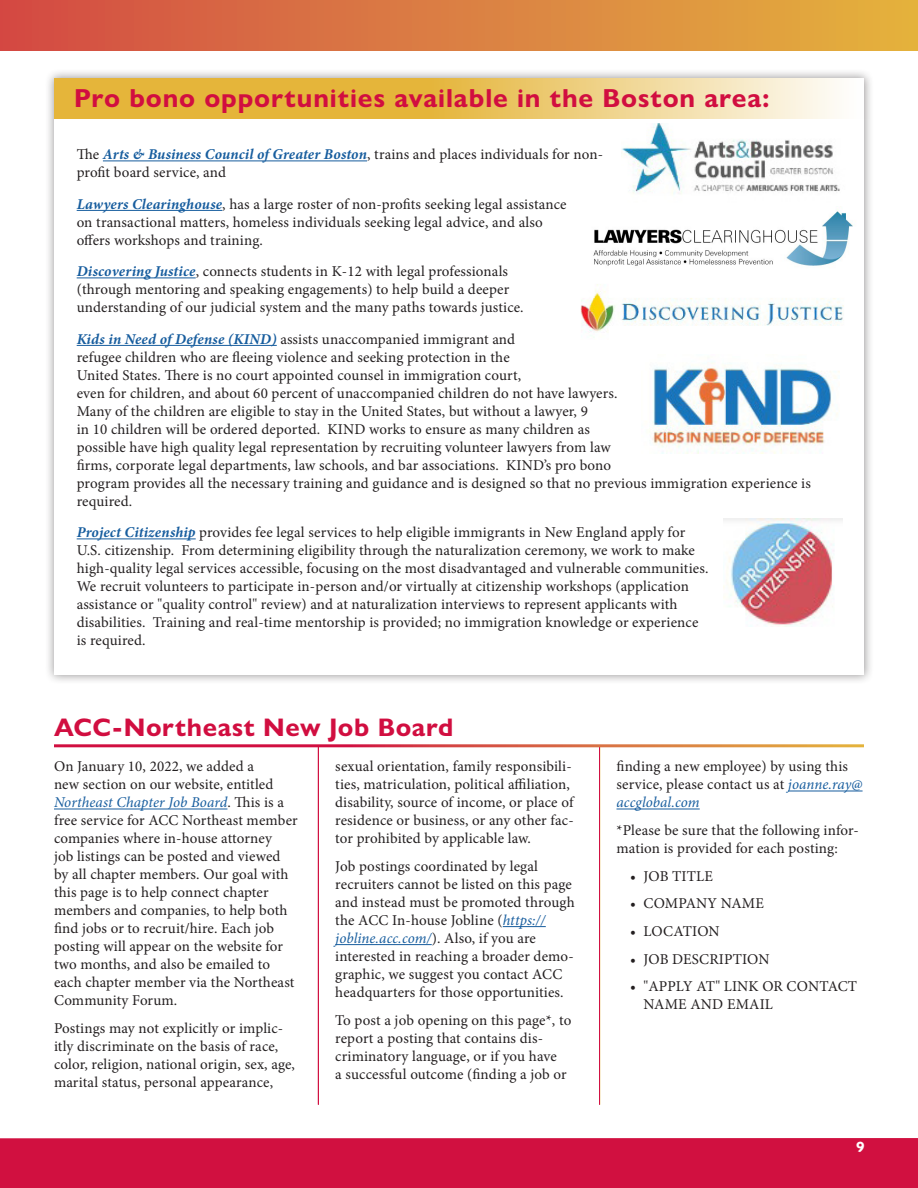
<style>
.page{position:relative;width:918px;height:1188px;background:#fff}
.page>*{position:absolute;margin:0;border:0;box-sizing:border-box;transform-origin:0 0}
.BOD_info{font:700 26.25px "Gill Sans Nova";letter-spacing:.035em;color:#d10e40}
.Headline_with_rule{font:700 25.5px "Gill Sans Nova";letter-spacing:.025em;color:#d10e40}
.body_text{font:15px/18px "Minion Pro";letter-spacing:.01em;color:#231f20}
.body_type{font:15px/18px "Minion Pro";letter-spacing:.01em;color:#231f20}
.t1{font:700 15px "Gill Sans Nova";color:#fff}
.s1{font-weight:700;font-style:italic;color:#175d9e}
.s2{font-style:italic;color:#175d9e}
</style>
<div class="page">
<div style="left:44px;top:68px;width:830px;height:617px;background:#231f20;opacity:.47"></div>
<div style="left:54px;top:78px;width:810px;height:597px;background:#fff"></div>
<svg style="left:54px;top:78px;width:815px;height:41px;background:#ebc86f"></svg>
<hr style="left:103px;top:161px;width:264px;height:1px;background:#175d9e">
<hr style="left:77px;top:210px;width:145px;height:1px;background:#175d9e">
<hr style="left:77px;top:278px;width:119px;height:1px;background:#175d9e">
<hr style="left:77px;top:345px;width:200px;height:1px;background:#175d9e">
<hr style="left:77px;top:539px;width:119px;height:1px;background:#175d9e">
<img style="left:621px;top:123px;width:219px;height:71px">
<img style="left:580px;top:284px;width:264px;height:52px">
<img style="left:652px;top:361px;width:188px;height:93px">
<img style="left:593px;top:206px;width:260px;height:60px">
<img style="left:723px;top:518px;width:120px;height:108px">
<hr style="left:54px;top:809px;width:173px;height:1px;background:#175d9e">
<hr style="left:503px;top:926px;width:43px;height:1px;background:#175d9e">
<hr style="left:335px;top:944px;width:97px;height:1px;background:#175d9e">
<hr style="left:788px;top:791px;width:75px;height:1px;background:#175d9e">
<hr style="left:616px;top:809px;width:84px;height:1px;background:#175d9e">
<div style="left:0;top:0;width:918px;height:50px;background:linear-gradient(to right,#d34b45,#e4b33e)"></div>
<div style="left:0;top:1138px;width:918px;height:50px;background:#d11040"></div>
<p class="BOD_info" style="left:74px;top:82px;width:697px">Pro bono opportunities available in the Boston area:</p>
<p class="body_text" style="left:77px;top:146px;width:528px">The <span class="s1">Arts &amp; Business Council of Greater Boston</span>, trains and places individuals for non&shy;profit board service, and</p>
<p class="body_text" style="left:77px;top:195px;width:491px"><span class="s1">Lawyers Clearinghouse</span>, has a large roster of non-profits seeking legal assistance on transactional matters, homeless individuals seeking legal advice, and also offers workshops and training.</p>
<p class="body_text" style="left:77px;top:263px;width:449px"><span class="s1">Discovering Justice</span>, connects students in K-12 with legal professionals (through mentoring and speaking engagements) to help build a deeper understanding of our judicial system and the many paths towards justice.</p>
<p class="body_text" style="left:77px;top:330px;width:736px"><span class="s1">Kids in Need of Defense (KIND)</span> assists unaccompanied immigrant and<br>refugee children who are fleeing violence and seeking protection in the<br>United States. There is no court appointed counsel in immigration court,<br>even for children, and about 60 percent of unaccompanied children do not have lawyers.<br>Many of the children are eligible to stay in the United States, but without a lawyer, 9<br>in 10 children will be ordered deported. KIND works to ensure as many children as<br>possible have high quality legal representation by recruiting volunteer lawyers from law<br>firms, corporate legal departments, law schools, and bar associations. KIND’s pro bono<br>program provides all the necessary training and guidance and is designed so that no previous immigration experience is required.</p>
<p class="body_text" style="left:77px;top:524px;width:633px"><span class="s1">Project Citizenship</span> provides fee legal services to help eligible immigrants in New England apply for U.S. citizenship. From determining eligibility through the naturalization ceremony, we work to make high-quality legal services accessible, focusing on the most disadvantaged and vulnerable communities.<br>We recruit volunteers to participate in-person and/or virtually at citizenship workshops (application assistance or "quality control" review) and at naturalization interviews to represent applicants with disabilities. Training and real-time mentorship is provided; no immigration knowledge or experience is required.</p>
<p class="Headline_with_rule" style="left:54px;top:711px;width:401px">ACC-Northeast New Job Board</p>
<p class="body_type" style="left:54px;top:758px;width:245px">On January 10, 2022, we added a<br>new section on our website, entitled <span class="s2">Northeast Chapter Job Board</span>. This is a free service for ACC Northeast member companies where in-house attorney<br>job listings can be posted and viewed by all chapter members. Our goal with this page is to help connect chapter members and companies, to help both find jobs or to recruit/hire. Each job posting will appear on the website for two months, and also be emailed to each chapter member via the Northeast Community Forum.</p>
<p class="body_type" style="left:54px;top:1019px;width:242px">Postings may not explicitly or implic&shy;itly discriminate on the basis of race, color, religion, national origin, sex, age, marital status, personal appearance,</p>
<p class="body_type" style="left:335px;top:758px;width:240px">sexual orientation, family responsibili&shy;ties, matriculation, political affiliation, disability, source of income, or place of residence or business, or any other fac&shy;tor prohibited by applicable law.</p>
<p class="body_type" style="left:335px;top:857px;width:241px">Job postings coordinated by legal recruiters cannot be listed on this page and instead must be promoted through the ACC In-house Jobline (<span class="s2">https:// jobline.acc.com/</span>). Also, if you are interested in reaching a broader demo&shy;graphic, we suggest you contact ACC headquarters for those opportunities.</p>
<p class="body_type" style="left:335px;top:1011px;width:238px">To post a job opening on this page*, to report a posting that contains dis&shy;criminatory language, or if you have<br>a successful outcome (finding a job or</p>
<p class="body_type" style="left:616px;top:758px;width:248px">finding a new employee) by using this service, please contact us at <span class="s2">joanne.ray@ accglobal.com</span></p>
<p class="body_type" style="left:616px;top:821px;width:244px">*Please be sure that the following infor&shy;mation is provided for each posting:</p>
<p class="body_text" style="left:630px;top:867px;width:85px">• JOB TITLE</p>
<p class="body_text" style="left:630px;top:895px;width:135px">• COMPANY NAME</p>
<p class="body_text" style="left:630px;top:922px;width:91px">• LOCATION</p>
<p class="body_text" style="left:630px;top:950px;width:141px">• JOB DESCRIPTION</p>
<p class="body_text" style="left:644px;top:977px;width:215px;text-indent:-14px">• "APPLY AT" LINK OR CONTACT<br>NAME AND EMAIL</p>
<p class="t1" style="left:856px;top:1138px;width:10px">9</p>
</div>
